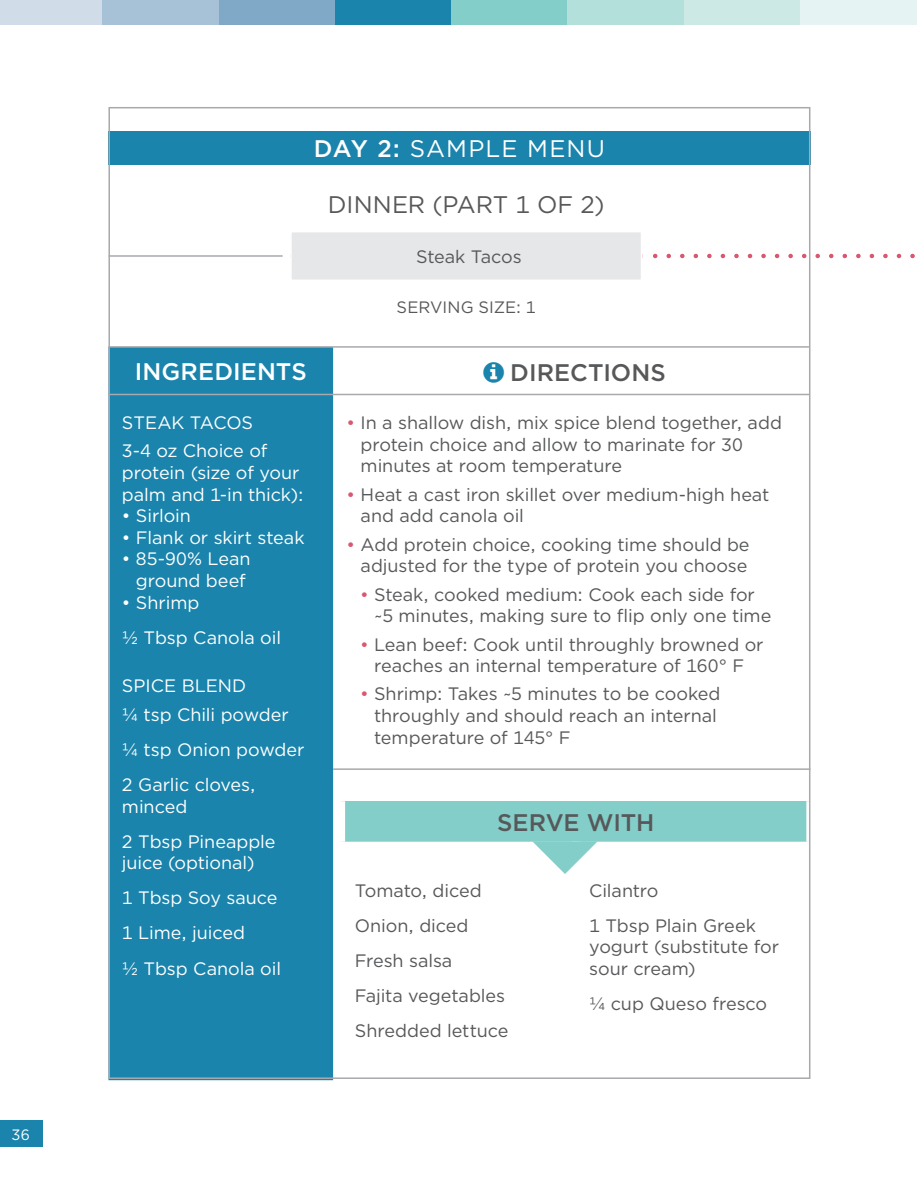
<style>
.page{position:relative;width:918px;height:1188px;background:#fff}
.page>*{position:absolute;margin:0;border:0;box-sizing:border-box;transform-origin:0 0}
.t1{font:500 24px "Gotham";color:#57585a}
.t2{font:24px "Gotham";color:#57585a}
.t3{font:24px "Gotham";letter-spacing:.045em;color:#fff}
.t4{font:500 24px "Gotham";letter-spacing:.005em;color:#fff}
.t5{font:18px/21.6px "Gotham";letter-spacing:-.005em;color:#57585a}
.t6{font:18px/35.1px "Gotham";letter-spacing:-.005em;color:#fff}
.t7{font:16.5px "Gotham";color:#57585a}
.t8{font:15px "Gotham";color:#fff}
.s1{font-weight:500}
.s2{color:#d85870}
</style>
<div class="page">
<div style="left:0;top:0;width:103px;height:26px;background:#d0dde8"></div>
<div style="left:103px;top:0;width:116px;height:26px;background:#a7c1d7"></div>
<div style="left:219px;top:0;width:116px;height:26px;background:#7fa9c6"></div>
<div style="left:335px;top:0;width:117px;height:26px;background:#1a84ac"></div>
<div style="left:452px;top:0;width:116px;height:26px;background:#83cec8"></div>
<div style="left:568px;top:0;width:116px;height:26px;background:#b4e0dc"></div>
<div style="left:684px;top:0;width:116px;height:26px;background:#cce9e6"></div>
<div style="left:800px;top:0;width:116px;height:26px;background:#e5f4f2"></div>
<div style="left:0;top:1120px;width:43px;height:28px;background:#1a84ac"></div>
<div style="left:108px;top:348px;width:225px;height:732px;background:#1a84ac"></div>
<hr style="left:108px;top:346px;width:225px;height:2px;background:#a8a9ad">
<hr style="left:333px;top:346px;width:476px;height:2px;background:#a8a9ad">
<hr style="left:108px;top:394px;width:225px;height:1px;background:#a8a9ad">
<hr style="left:333px;top:394px;width:476px;height:1px;background:#a8a9ad">
<hr style="left:109px;top:255px;width:497px;height:2px;background:#a8a9ad">
<div style="left:108px;top:132px;width:702px;height:33px;background:#1a84ac"></div>
<div style="left:341px;top:801px;width:469px;height:41px;background:#83cec8"></div>
<div style="left:338px;top:801px;width:7px;height:41px;background:#fff"></div>
<svg style="left:806px;top:801px;width:5px;height:41px"></svg>
<svg style="left:810px;top:842px;width:1px;height:216px"></svg>
<svg style="left:279px;top:220px;width:636px;height:72px"></svg>
<hr style="left:333px;top:768px;width:477px;height:2px;background:#a8a9ad">
<svg style="left:532px;top:841px;width:66px;height:1px"></svg>
<p class="t8" style="left:12px;top:1125px;width:20px">36</p>
<h1 class="t3" style="left:314px;top:134px;width:293px"><span class="s1">DAY 2:</span> SAMPLE MENU</h1>
<h1 class="t2" style="left:328px;top:189px;width:278px">DINNER (PART 1 OF 2)</h1>
<p class="t5" style="left:416px;top:246px;width:107px">Steak Tacos</p>
<p class="t7" style="left:397px;top:297px;width:141px">SERVING SIZE: 1</p>
<h1 class="t4" style="left:135px;top:356px;width:173px">INGREDIENTS</h1>
<h1 class="t1" style="left:510px;top:357px;width:157px">DIRECTIONS</h1>
<p class="t6" style="left:122px;top:408px;width:147px;line-height:28.3px">STEAK TACOS<br>3-4 oz Choice of</p>
<p class="t6" style="left:122px;top:462px;width:183px;line-height:21.6px">protein (size of your palm and 1-in thick):</p>
<p class="t6" style="left:122px;top:498px;width:71px">• Sirloin</p>
<p class="t6" style="left:122px;top:520px;width:184px">• Flank or skirt steak</p>
<p class="t6" style="left:122px;top:548px;width:130px;line-height:21.6px;text-align:center">• 85-90% Lean ground beef</p>
<p class="t6" style="left:122px;top:584px;width:161px">• Shrimp<br>½ Tbsp Canola oil</p>
<p class="t6" style="left:122px;top:671px;width:168px;line-height:28.3px">SPICE BLEND<br>¼ tsp Chili powder</p>
<p class="t6" style="left:122px;top:732px;width:184px">¼ tsp Onion powder<br>2 Garlic cloves,</p>
<p class="t6" style="left:122px;top:788px;width:155px">minced<br>2 Tbsp Pineapple</p>
<p class="t6" style="left:122px;top:845px;width:161px">juice (optional)<br>1 Tbsp Soy sauce<br>1 Lime, juiced<br>½ Tbsp Canola oil</p>
<p class="t5" style="left:361px;top:412px;width:423px;text-indent:-14px"><span class="s2">•</span> In a shallow dish, mix spice blend together, add protein choice and allow to marinate for 30 minutes at room temperature</p>
<p class="t5" style="left:361px;top:483px;width:410px;text-indent:-14px"><span class="s2">•</span> Heat a cast iron skillet over medium-high heat and add canola oil</p>
<p class="t5" style="left:347px;top:533px;width:405px;text-align:right"><span class="s2">•</span> Add protein choice, cooking time should be adjusted for the type of protein you choose</p>
<p class="t5" style="left:374px;top:583px;width:399px;text-indent:-14px"><span class="s2">•</span> Steak, cooked medium: Cook each side for ~5 minutes, making sure to flip only one time</p>
<p class="t5" style="left:360px;top:633px;width:405px;text-align:center"><span class="s2">•</span> Lean beef: Cook until throughly browned or reaches an internal temperature of 160° F</p>
<p class="t5" style="left:374px;top:683px;width:348px;text-indent:-14px"><span class="s2">•</span> Shrimp: Takes ~5 minutes to be cooked throughly and should reach an internal temperature of 145° F</p>
<h1 class="t1" style="left:497px;top:807px;width:159px">SERVE WITH</h1>
<p class="t5" style="left:355px;top:872px;width:155px;line-height:35.1px">Tomato, diced<br>Onion, diced<br>Fresh salsa<br>Fajita vegetables<br>Shredded lettuce</p>
<p class="t5" style="left:589px;top:872px;width:168px;line-height:35.1px">Cilantro<br>1 Tbsp Plain Greek</p>
<p class="t5" style="left:589px;top:936px;width:191px">yogurt (substitute for sour cream)</p>
<p class="t5" style="left:589px;top:992px;width:179px">¼ cup Queso fresco</p>
</div>
